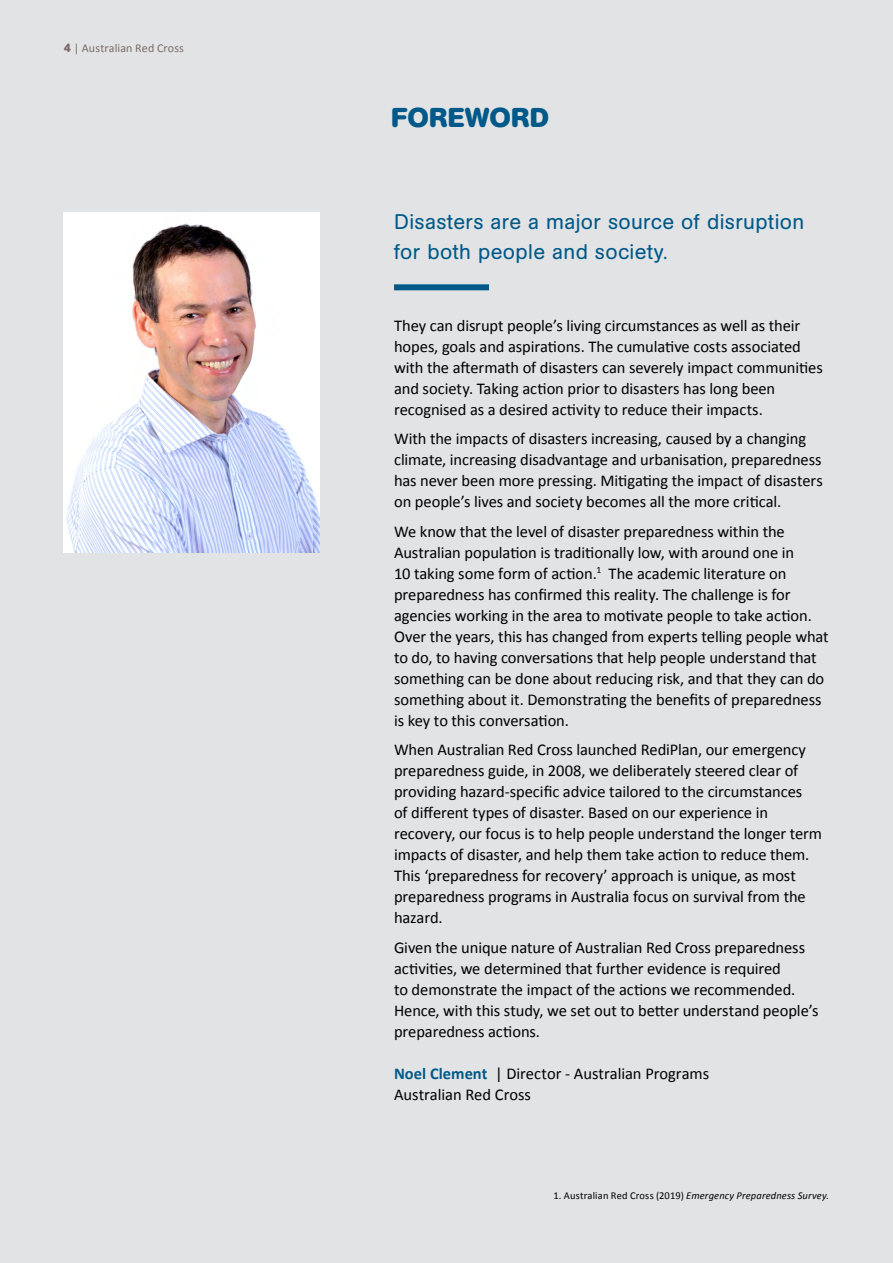
<style>
.page{position:relative;width:893px;height:1263px;background:#e2e3e4}
.page>*{position:absolute;margin:0;border:0;box-sizing:border-box;transform-origin:0 0}
.SECTION_NAME{font:700 27px "AG Book Rounded";letter-spacing:.025em;color:#005989}
.SECTION_NAME-2{font:21px/30px "AG Book Rounded";letter-spacing:.02em;color:#005989}
.BODY{font:16.5px/21px "Calibri";letter-spacing:-.005em;color:#000}
.t1{font:12px "Calibri";letter-spacing:.01em;color:#7a6b69}
.BODY-2{font:italic 10.5px "Calibri";letter-spacing:.01em;color:#000}
.s1{font-family:"AG Book Rounded";font-weight:700}
.s2{font-weight:700;color:#005989}
.s3{font-style:normal}
</style>
<div class="page">
<div style="left:394px;top:284px;width:95px;height:6px;background:#005989"></div>
<img style="left:64px;top:213px;width:256px;height:340px">
<p class="t1" style="left:64px;top:40px;width:122px"><span class="s1">4</span> | Australian Red Cross</p>
<p class="SECTION_NAME" style="left:391px;top:102px;width:159px">FOREWORD</p>
<p class="SECTION_NAME-2" style="left:394px;top:207px;width:412px">Disasters are a major source of disruption for both people and society.</p>
<p class="BODY" style="left:394px;top:314px;width:430px">They can disrupt people’s living circumstances as well as their hopes, goals and aspirations. The cumulative costs associated with the aftermath of disasters can severely impact communities and society. Taking action prior to disasters has long been recognised as a desired activity to reduce their impacts.</p>
<p class="BODY" style="left:394px;top:428px;width:430px">With the impacts of disasters increasing, caused by a changing climate, increasing disadvantage and urbanisation, preparedness has never been more pressing. Mitigating the impact of disasters on people’s lives and society becomes all the more critical.</p>
<p class="BODY" style="left:394px;top:520px;width:436px">We know that the level of disaster preparedness within the Australian population is traditionally low, with around one in<br>10 taking some form of action.<sup>1</sup> The academic literature on preparedness has confirmed this reality. The challenge is for agencies working in the area to motivate people to take action.<br>Over the years, this has changed from experts telling people what to do, to having conversations that help people understand that something can be done about reducing risk, and that they can do something about it. Demonstrating the benefits of preparedness is key to this conversation.</p>
<p class="BODY" style="left:394px;top:739px;width:429px">When Australian Red Cross launched RediPlan, our emergency preparedness guide, in 2008, we deliberately steered clear of providing hazard-specific advice tailored to the circumstances<br>of different types of disaster. Based on our experience in recovery, our focus is to help people understand the longer term impacts of disaster, and help them take action to reduce them.<br>This ‘preparedness for recovery’ approach is unique, as most preparedness programs in Australia focus on survival from the hazard.</p>
<p class="BODY" style="left:394px;top:936px;width:426px">Given the unique nature of Australian Red Cross preparedness activities, we determined that further evidence is required<br>to demonstrate the impact of the actions we recommended.<br>Hence, with this study, we set out to better understand people’s preparedness actions.</p>
<p class="BODY" style="left:394px;top:1062px;width:317px"><span class="s2">Noel Clement</span> | Director - Australian Programs<br>Australian Red Cross</p>
<p class="BODY-2" style="left:553px;top:1188px;width:277px"><span class="s3">1. Australian Red Cross (2019)</span> Emergency Preparedness Survey.</p>
</div>
